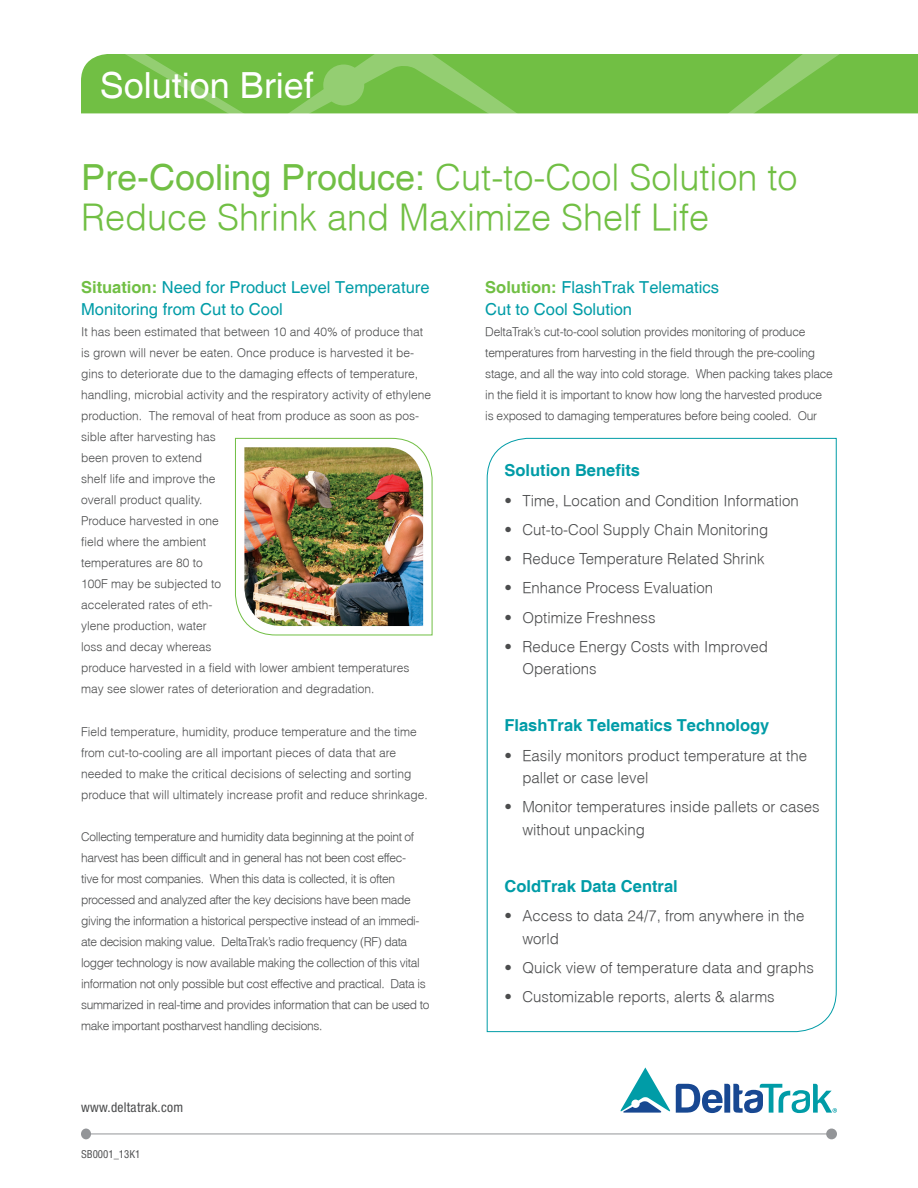
<style>
.page{position:relative;width:918px;height:1188px;background:#fff}
.page>*{position:absolute;margin:0;border:0;box-sizing:border-box;transform-origin:0 0}
.t1{font:300 36px/40.5px "Helvetica";color:#71bf44}
.t2{font:36px "Helvetica";color:#fff}
.t3{font:16.5px/22.5px "Helvetica";color:#009ca7}
.t4{font:700 16.5px "Helvetica";color:#009ca7}
.t5{font:300 15px/22.5px "Helvetica";color:#4b4c4d}
.t6{font:condensed 13.5px "Helvetica Neue LT Std";letter-spacing:.02em;color:#4b4c4d}
.t7{font:300 12px/21px "Helvetica";letter-spacing:-.02em;color:#4b4c4d}
.t8{font:300 12px/21px "Helvetica";color:#4b4c4d}
.t9{font:condensed 10.5px "Helvetica";color:#4b4c4d}
.s1{font-weight:400}
.s2{font-weight:700;color:#71bf44}
</style>
<div class="page">
<div style="left:826px;top:1129px;width:11px;height:10px;background:#939598;border-radius:50%"></div>
<div style="left:81px;top:1129px;width:10px;height:10px;background:#939598;border-radius:50%"></div>
<hr style="left:86px;top:1134px;width:745px;height:1px;background:#939598">
<svg style="left:620px;top:1067px;width:217px;height:46px"></svg>
<svg style="left:486px;top:438px;width:351px;height:594px"></svg>
<img style="left:235px;top:438px;width:198px;height:198px">
<svg style="left:81px;top:54px;width:837px;height:59px;background:#76c14b"></svg>
<h1 class="t2" style="left:100px;top:64px;width:216px">Solution Brief</h1>
<h1 class="t1" style="left:81px;top:156px;width:718px"><span class="s1">Pre-Cooling Produce:</span> Cut-to-Cool Solution to<br>Reduce Shrink and Maximize Shelf Life</h1>
<h2 class="t3" style="left:81px;top:276px;width:350px"><span class="s2">Situation:</span> Need for Product Level Temperature<br>Monitoring from Cut to Cool</h2>
<p class="t8" style="left:81px;top:321px;width:352px">It has been estimated that between 10 and 40% of produce that is grown will never be eaten. Once produce is harvested it be&shy;gins to deteriorate due to the damaging effects of temperature, handling, microbial activity and the respiratory activity of ethylene production. The removal of heat from produce as soon as pos&shy;sible after harvesting has<br>been proven to extend<br>shelf life and improve the<br>overall product quality.<br>Produce harvested in one<br>field where the ambient<br>temperatures are 80 to<br>100F may be subjected to<br>accelerated rates of eth-<br>ylene production, water<br>loss and decay whereas<br>produce harvested in a field with lower ambient temperatures may see slower rates of deterioration and degradation.</p>
<p class="t8" style="left:81px;top:721px;width:348px">Field temperature, humidity, produce temperature and the time from cut-to-cooling are all important pieces of data that are needed to make the critical decisions of selecting and sorting produce that will ultimately increase profit and reduce shrinkage.</p>
<p class="t7" style="left:81px;top:826px;width:350px">Collecting temperature and humidity data beginning at the point of harvest has been difficult and in general has not been cost effec-<br>tive for most companies. When this data is collected, it is often processed and analyzed after the key decisions have been made giving the information a historical perspective instead of an immedi&shy;ate decision making value. DeltaTrak’s radio frequency (RF) data logger technology is now available making the collection of this vital information not only possible but cost effective and practical. Data is summarized in real-time and provides information that can be used to make important postharvest handling decisions.</p>
<p class="t6" style="left:81px;top:1100px;width:104px">www.deltatrak.com</p>
<p class="t9" style="left:81px;top:1148px;width:61px">SB0001_13K1</p>
<h2 class="t3" style="left:485px;top:276px;width:235px"><span class="s2">Solution:</span> FlashTrak Telematics<br>Cut to Cool Solution</h2>
<p class="t7" style="left:485px;top:321px;width:349px">DeltaTrak’s cut-to-cool solution provides monitoring of produce temperatures from harvesting in the field through the pre-cooling stage, and all the way into cold storage. When packing takes place in the field it is important to know how long the harvested produce is exposed to damaging temperatures before being cooled. Our</p>
<h2 class="t4" style="left:504px;top:461px;width:137px">Solution Benefits</h2>
<p class="t5" style="left:504px;top:489px;width:296px">• Time, Location and Condition Information</p>
<p class="t5" style="left:504px;top:518px;width:265px">• Cut-to-Cool Supply Chain Monitoring</p>
<p class="t5" style="left:504px;top:547px;width:262px">• Reduce Temperature Related Shrink</p>
<p class="t5" style="left:504px;top:576px;width:210px">• Enhance Process Evaluation</p>
<p class="t5" style="left:504px;top:606px;width:153px">• Optimize Freshness</p>
<p class="t5" style="left:522px;top:635px;width:247px;text-indent:-18px">• Reduce Energy Costs with Improved<br>Operations</p>
<h2 class="t4" style="left:504px;top:716px;width:267px">FlashTrak Telematics Technology</h2>
<p class="t5" style="left:522px;top:744px;width:286px;text-indent:-18px">• Easily monitors product temperature at the pallet or case level</p>
<p class="t5" style="left:522px;top:795px;width:299px;text-indent:-18px">• Monitor temperatures inside pallets or cases without unpacking</p>
<h2 class="t4" style="left:504px;top:876px;width:175px">ColdTrak Data Central</h2>
<p class="t5" style="left:522px;top:904px;width:284px;text-indent:-18px">• Access to data 24/7, from anywhere in the world</p>
<p class="t5" style="left:504px;top:956px;width:311px">• Quick view of temperature data and graphs</p>
<p class="t5" style="left:504px;top:985px;width:272px">• Customizable reports, alerts &amp; alarms</p>
</div>
